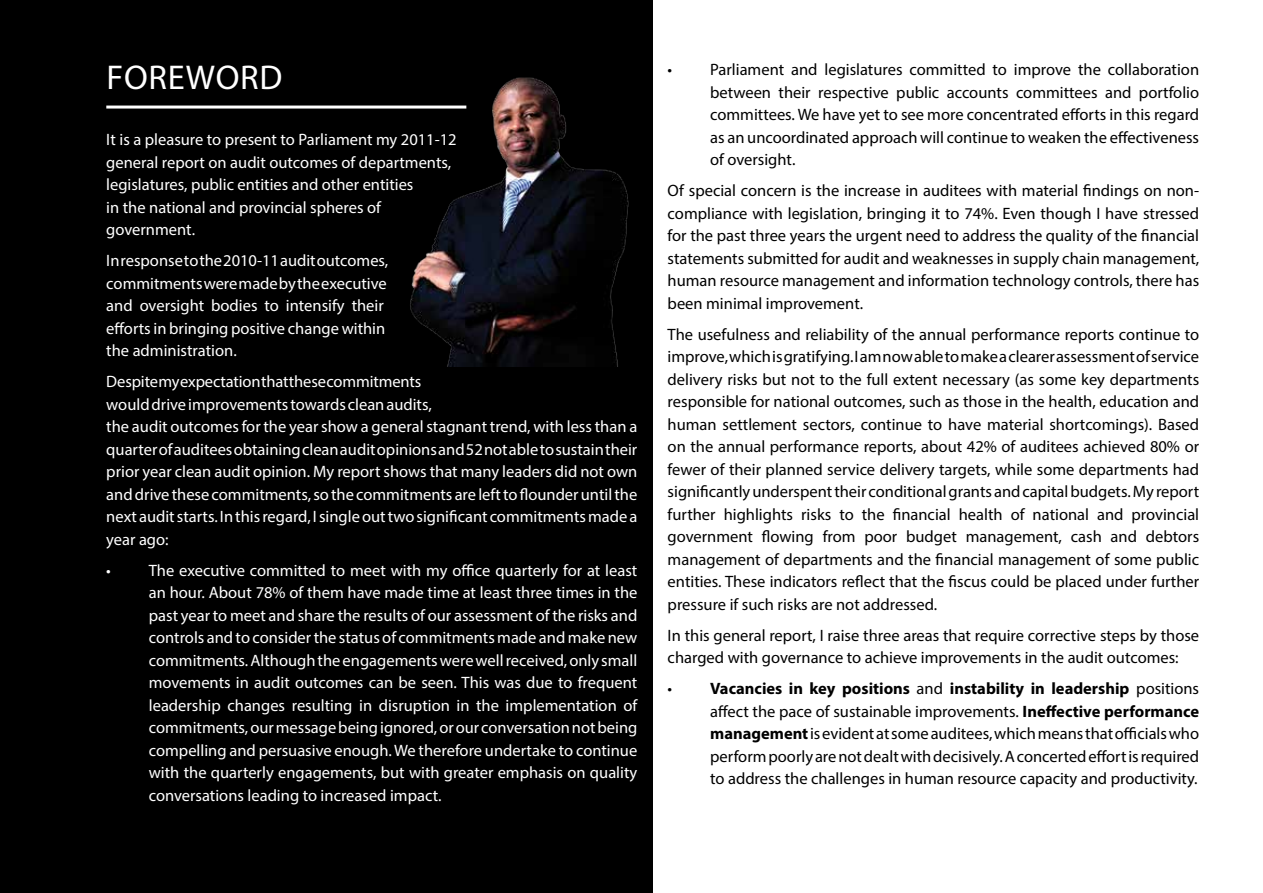
<style>
.page{position:relative;width:1263px;height:893px;background:#fff}
.page>*{position:absolute;margin:0;border:0;box-sizing:border-box;transform-origin:0 0}
.t1{font:34.5px "Myriad Pro";color:#fff}
.t2{font:16.5px/22.5px "Myriad Pro";color:#000;text-align:justify}
.t3{font:16.5px/22.5px "Myriad Pro";color:#fff}
.s1{font-weight:700}
</style>
<div class="page">
<div style="left:0;top:0;width:653px;height:893px;background:#000"></div>
<img style="left:398px;top:77px;width:231px;height:290px">
<hr style="left:106px;top:106px;width:360px;height:3px;background:#fff">
<h1 class="t1" style="left:107px;top:56px;width:41px">Foreword</h1>
<p class="t3" style="left:106px;top:128px;width:352px">It is a pleasure to present to Parliament my 2011-12 general report on audit outcomes of departments, legislatures, public entities and other entities<br>in the national and provincial spheres of government.</p>
<p class="t3" style="left:106px;top:249px;width:284px">In response to the 2010-11 audit outcomes, commitments were made by the executive and oversight bodies to intensify their efforts in bringing positive change within the administration.</p>
<p class="t3" style="left:106px;top:370px;width:533px">Despite my expectation that these commitments<br>would drive improvements towards clean audits,<br>the audit outcomes for the year show a general stagnant trend, with less than a quarter of auditees obtaining clean audit opinions and 52 not able to sustain their prior year clean audit opinion. My report shows that many leaders did not own and drive these commitments, so the commitments are left to flounder until the next audit starts. In this regard, I single out two significant commitments made a year ago:</p>
<p class="t3" style="left:149px;top:559px;width:490px;text-align:justify;text-indent:-43px">• The executive committed to meet with my office quarterly for at least an hour. About 78% of them have made time at least three times in the past year to meet and share the results of our assessment of the risks and controls and to consider the status of commitments made and make new commitments. Although the engagements were well received, only small movements in audit outcomes can be seen. This was due to frequent leadership changes resulting in disruption in the implementation of commitments, our message being ignored, or our conversation not being compelling and persuasive enough. We therefore undertake to continue with the quarterly engagements, but with greater emphasis on quality conversations leading to increased impact.</p>
<p class="t2" style="left:710px;top:58px;width:491px;text-indent:-43px">• Parliament and legislatures committed to improve the collaboration between their respective public accounts committees and portfolio committees. We have yet to see more concentrated efforts in this regard as an uncoordinated approach will continue to weaken the effectiveness of oversight.</p>
<p class="t2" style="left:668px;top:179px;width:533px">Of special concern is the increase in auditees with material findings on non&shy;compliance with legislation, bringing it to 74%. Even though I have stressed for the past three years the urgent need to address the quality of the financial statements submitted for audit and weaknesses in supply chain management, human resource management and information technology controls, there has been minimal improvement.</p>
<p class="t2" style="left:668px;top:323px;width:533px">The usefulness and reliability of the annual performance reports continue to improve, which is gratifying. I am now able to make a clearer assessment of service delivery risks but not to the full extent necessary (as some key departments responsible for national outcomes, such as those in the health, education and human settlement sectors, continue to have material shortcomings). Based on the annual performance reports, about 42% of auditees achieved 80% or fewer of their planned service delivery targets, while some departments had significantly underspent their conditional grants and capital budgets. My report further highlights risks to the financial health of national and provincial government flowing from poor budget management, cash and debtors management of departments and the financial management of some public entities. These indicators reflect that the fiscus could be placed under further pressure if such risks are not addressed.</p>
<p class="t2" style="left:668px;top:624px;width:533px">In this general report, I raise three areas that require corrective steps by those charged with governance to achieve improvements in the audit outcomes:</p>
<p class="t2" style="left:710px;top:677px;width:490px;text-indent:-43px">• <span class="s1">Vacancies in key positions</span> and <span class="s1">instability in leadership</span> positions affect the pace of sustainable improvements. <span class="s1">Ineffective performance management</span> is evident at some auditees, which means that officials who perform poorly are not dealt with decisively. A concerted effort is required to address the challenges in human resource capacity and productivity.</p>
</div>
